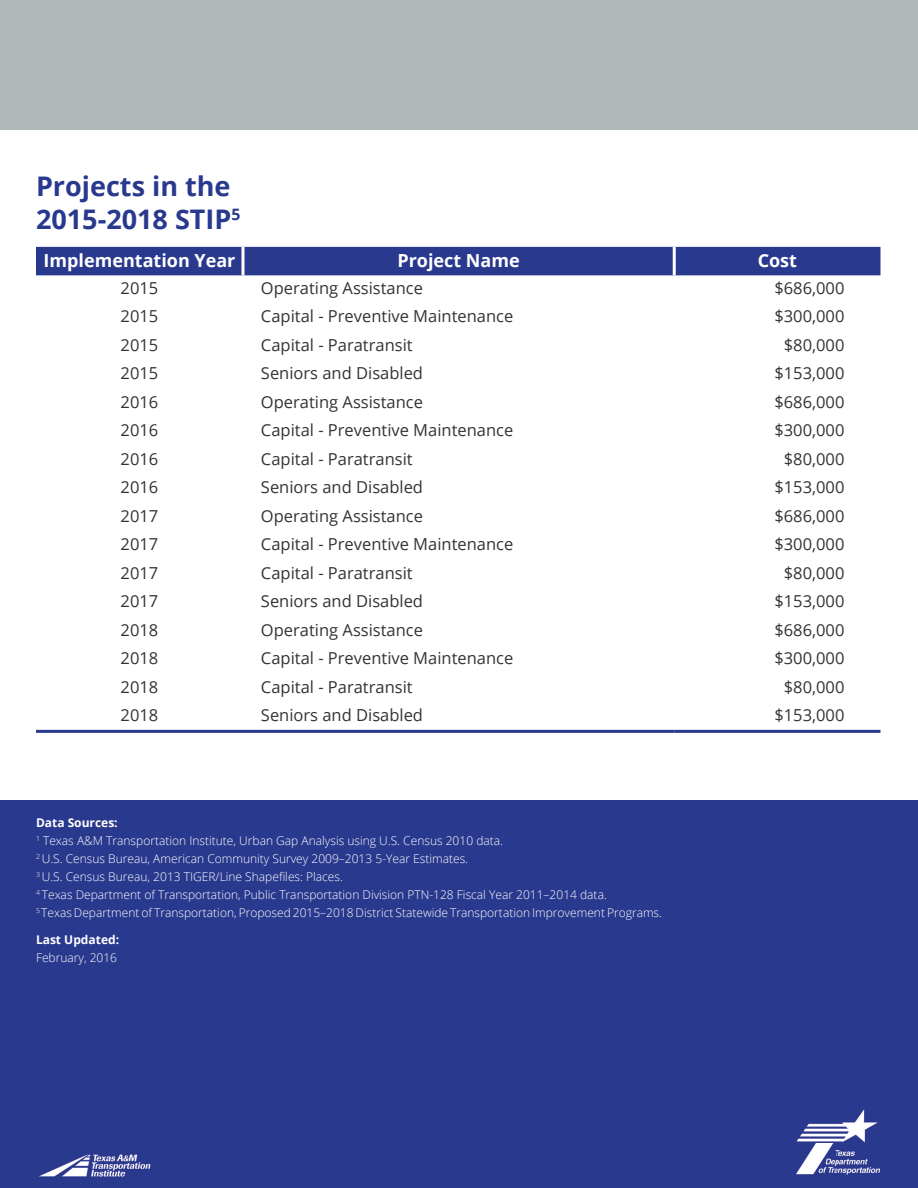
<style>
.page{position:relative;width:918px;height:1188px;background:#fff}
.page>*{position:absolute;margin:0;border:0;box-sizing:border-box;transform-origin:0 0}
.t1{font:700 27px/32.4px "Open Sans";color:#29398e}
.t2{font:700 18px "Open Sans";color:#fff}
.t3{font:16.5px "Open Sans";color:#323333}
.t4{font:300 12px/18px "Open Sans";color:#fff}
.t5{font:700 12px "Open Sans";color:#fff}
.s1{font-weight:700}
</style>
<div class="page">
<div style="left:0;top:0;width:918px;height:129px;background:#b1b8b9"></div>
<div style="left:0;top:800px;width:918px;height:388px;background:#29398e"></div>
<div style="left:36px;top:247px;width:844px;height:28px;background:#29398e"></div>
<hr style="left:242px;top:247px;width:2px;height:28px;background:#fff">
<hr style="left:673px;top:247px;width:3px;height:28px;background:#fff">
<hr style="left:36px;top:730px;width:207px;height:3px;background:#29398e">
<hr style="left:243px;top:730px;width:431px;height:3px;background:#29398e">
<hr style="left:674px;top:730px;width:206px;height:3px;background:#29398e">
<img style="left:39px;top:1154px;width:112px;height:23px">
<img style="left:796px;top:1109px;width:85px;height:66px">
<h1 class="t1" style="left:36px;top:170px;width:206px">Projects in the<br>2015-2018 STIP<sup>5</sup></h1>
<p class="t2" style="left:44px;top:247px;width:193px">Implementation Year</p>
<p class="t2" style="left:397px;top:247px;width:124px">Project Name</p>
<p class="t2" style="left:758px;top:247px;width:41px">Cost</p>
<p class="t3" style="left:121px;top:277px;width:39px">2015</p>
<p class="t3" style="left:261px;top:277px;width:164px">Operating Assistance</p>
<p class="t3" style="left:774px;top:277px;width:72px">$686,000</p>
<p class="t3" style="left:121px;top:305px;width:39px">2015</p>
<p class="t3" style="left:261px;top:305px;width:254px">Capital - Preventive Maintenance</p>
<p class="t3" style="left:774px;top:305px;width:72px">$300,000</p>
<p class="t3" style="left:121px;top:334px;width:39px">2015</p>
<p class="t3" style="left:261px;top:334px;width:153px">Capital - Paratransit</p>
<p class="t3" style="left:784px;top:334px;width:62px">$80,000</p>
<p class="t3" style="left:121px;top:362px;width:39px">2015</p>
<p class="t3" style="left:261px;top:362px;width:164px">Seniors and Disabled</p>
<p class="t3" style="left:774px;top:362px;width:72px">$153,000</p>
<p class="t3" style="left:121px;top:391px;width:39px">2016</p>
<p class="t3" style="left:261px;top:391px;width:164px">Operating Assistance</p>
<p class="t3" style="left:774px;top:391px;width:72px">$686,000</p>
<p class="t3" style="left:121px;top:419px;width:39px">2016</p>
<p class="t3" style="left:261px;top:419px;width:254px">Capital - Preventive Maintenance</p>
<p class="t3" style="left:774px;top:419px;width:72px">$300,000</p>
<p class="t3" style="left:121px;top:448px;width:39px">2016</p>
<p class="t3" style="left:261px;top:448px;width:153px">Capital - Paratransit</p>
<p class="t3" style="left:784px;top:448px;width:62px">$80,000</p>
<p class="t3" style="left:121px;top:476px;width:39px">2016</p>
<p class="t3" style="left:261px;top:476px;width:164px">Seniors and Disabled</p>
<p class="t3" style="left:774px;top:476px;width:72px">$153,000</p>
<p class="t3" style="left:121px;top:505px;width:39px">2017</p>
<p class="t3" style="left:261px;top:505px;width:164px">Operating Assistance</p>
<p class="t3" style="left:774px;top:505px;width:72px">$686,000</p>
<p class="t3" style="left:121px;top:533px;width:39px">2017</p>
<p class="t3" style="left:261px;top:533px;width:254px">Capital - Preventive Maintenance</p>
<p class="t3" style="left:774px;top:533px;width:72px">$300,000</p>
<p class="t3" style="left:121px;top:562px;width:39px">2017</p>
<p class="t3" style="left:261px;top:562px;width:153px">Capital - Paratransit</p>
<p class="t3" style="left:784px;top:562px;width:62px">$80,000</p>
<p class="t3" style="left:121px;top:590px;width:39px">2017</p>
<p class="t3" style="left:261px;top:590px;width:164px">Seniors and Disabled</p>
<p class="t3" style="left:774px;top:590px;width:72px">$153,000</p>
<p class="t3" style="left:121px;top:619px;width:39px">2018</p>
<p class="t3" style="left:261px;top:619px;width:164px">Operating Assistance</p>
<p class="t3" style="left:774px;top:619px;width:72px">$686,000</p>
<p class="t3" style="left:121px;top:647px;width:39px">2018</p>
<p class="t3" style="left:261px;top:647px;width:254px">Capital - Preventive Maintenance</p>
<p class="t3" style="left:774px;top:647px;width:72px">$300,000</p>
<p class="t3" style="left:121px;top:676px;width:39px">2018</p>
<p class="t3" style="left:261px;top:676px;width:153px">Capital - Paratransit</p>
<p class="t3" style="left:784px;top:676px;width:62px">$80,000</p>
<p class="t3" style="left:121px;top:704px;width:39px">2018</p>
<p class="t3" style="left:261px;top:704px;width:164px">Seniors and Disabled</p>
<p class="t3" style="left:774px;top:704px;width:72px">$153,000</p>
<p class="t4" style="left:36px;top:814px;width:628px"><span class="s1">Data Sources:<br></span><sup>1</sup> Texas A&amp;M Transportation Institute, Urban Gap Analysis using U.S. Census 2010 data.<br><sup>2</sup> U.S. Census Bureau, American Community Survey 2009–2013 5-Year Estimates.<br><sup>3</sup> U.S. Census Bureau, 2013 TIGER/Line Shapefiles: Places.<br><sup>4</sup> Texas Department of Transportation, Public Transportation Division PTN-128 Fiscal Year 2011–2014 data.<br><sup>5</sup> Texas Department of Transportation, Proposed 2015–2018 District Statewide Transportation Improvement Programs.</p>
<p class="t5" style="left:36px;top:932px;width:85px">Last Updated:</p>
<p class="t4" style="left:36px;top:949px;width:83px">February, 2016</p>
</div>
